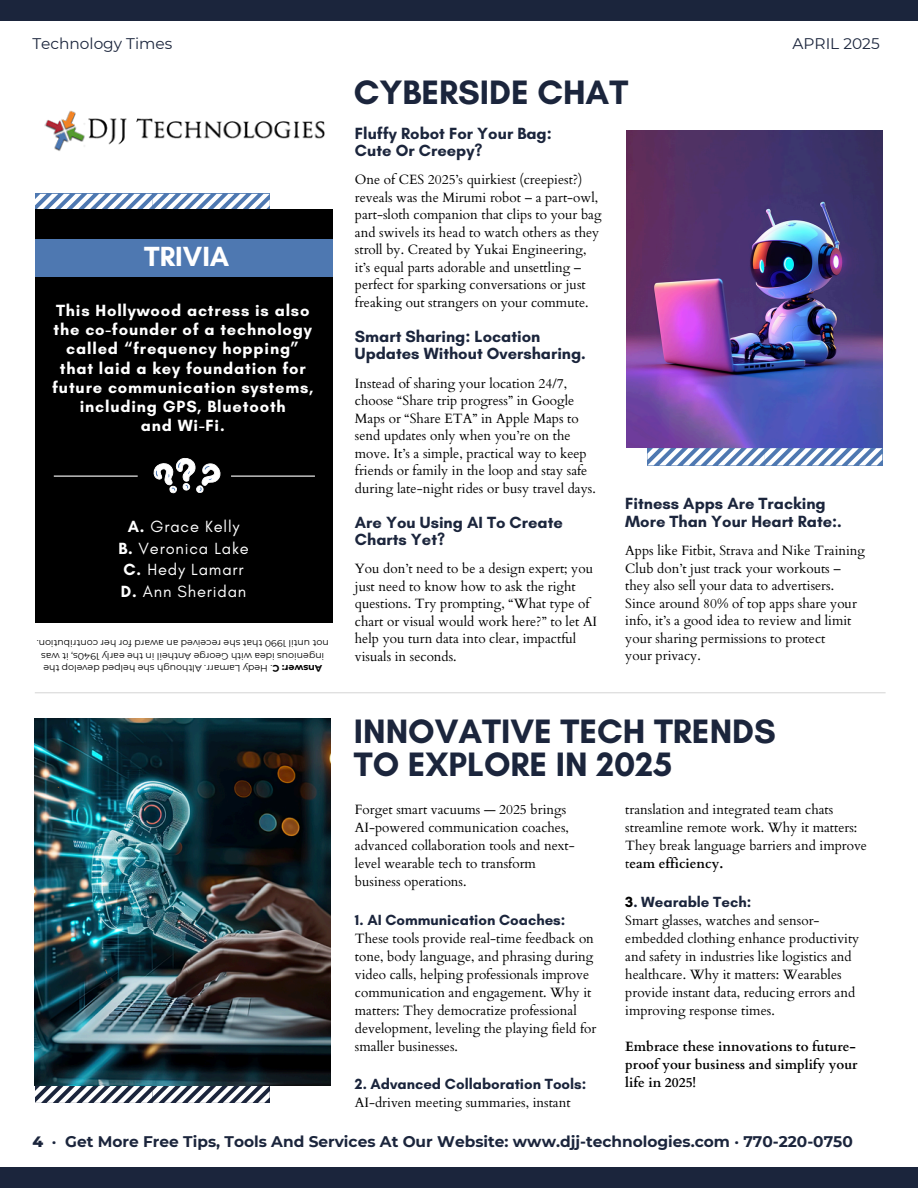
<style>
.page{position:relative;width:918px;height:1188px;background:#fff}
.page>*{position:absolute;margin:0;border:0;box-sizing:border-box;transform-origin:0 0}
.t1{font:700 34.5px/33.8px "Glacial Indifference";color:#1b253c}
.t2{font:700 28.2px "Glacial Indifference";color:#fff}
.t3{font:700 16.5px/19.2px "Glacial Indifference";letter-spacing:.05em;color:#fff;text-align:center}
.t4{font:700 16.5px/17.5px "Glacial Indifference";color:#1b253c}
.t5{font:16.5px/21.3px "Glacial Indifference";letter-spacing:.05em;color:#fff;text-align:center}
.t6{font:700 15.45px "Montserrat";color:#1b253c}
.t7{font:15.45px "Montserrat";color:#1b253c}
.t8{font:700 15px "Glacial Indifference";color:#1b253c}
.t9{font:13.5px/17.5px "Cardo";color:#000}
.t10{font:700 13.5px/18px "Cardo";color:#000}
.t11{font:9.45px/12.6px "Montserrat";color:#000;text-align:center}
.s1{font-weight:700}
.s2{color:#000}
.s3{font-weight:800}
</style>
<div class="page">
<div style="left:0;top:1px;width:918px;height:20px;background:#1b253c"></div>
<div style="left:0;top:1168px;width:918px;height:20px;background:#1b253c"></div>
<hr style="left:35px;top:692px;width:851px;height:1px;background:#d9d9d9">
<svg style="left:648px;top:448px;width:234px;height:17px"></svg>
<img style="left:626px;top:131px;width:257px;height:317px">
<svg style="left:35px;top:194px;width:235px;height:15px"></svg>
<div style="left:35px;top:209px;width:297px;height:414px;background:#000"></div>
<svg style="left:153px;top:458px;width:68px;height:36px"></svg>
<hr style="left:54px;top:476px;width:84px;height:1px;background:#fff">
<hr style="left:231px;top:476px;width:84px;height:1px;background:#fff">
<div style="left:35px;top:239px;width:297px;height:38px;background:#4e78b1"></div>
<svg style="left:35px;top:1086px;width:235px;height:17px"></svg>
<img style="left:35px;top:718px;width:296px;height:368px">
<img style="left:44px;top:110px;width:280px;height:41px">
<p class="t7" style="left:32px;top:34px;width:141px">Technology Times</p>
<p class="t7" style="left:793px;top:34px;width:89px">APRIL 2025</p>
<p class="t2" style="left:144px;top:240px;width:87px">TRIVIA</p>
<p class="t3" style="left:52px;top:301px;width:263px">This Hollywood actress is also the co-founder of a technology called “frequency hopping” that laid a key foundation for future communication systems, including GPS, Bluetooth<br>and Wi-Fi.</p>
<p class="t5" style="left:118px;top:516px;width:132px"><span class="s1">A.</span> Grace Kelly<br><span class="s1">B.</span> Veronica Lake<br><span class="s1">C.</span> Hedy Lamarr<br><span class="s1">D.</span> Ann Sheridan</p>
<h1 class="t11" style="left:329px;top:675px;width:294px;rotate:-180deg"><span class="s1">A n ws e C: r</span> H. e d y ma L A. r r a ht l o u g h hs e h e p l e d d e ev o l p ht e<br>ni g e n oi u s di e a w ht i G e o gr e A n ht e ni l i ht e e y l ra 91 4 0 t i , s w sa<br>n o t u n 9 1 l i t 9 0 ht t a hs e er ec ev i d na wa dr a o f r h e r oc n b i r t u o i t n .</h1>
<h3 class="t1" style="left:354px;top:75px;width:276px">CYBERSIDE CHAT</h3>
<h2 class="t4" style="left:355px;top:124px;width:198px">Fluffy Robot For Your Bag:<br>Cute Or Creepy?</h2>
<h4 class="t9" style="left:355px;top:171px;width:248px">One of CES 2025’s quirkiest (creepiest?) reveals was the Mirumi robot – a part-owl, part-sloth companion that clips to your bag and swivels its head to watch others as they stroll by. Created by Yukai Engineering, it’s equal parts adorable and unsettling – perfect for sparking conversations or just freaking out strangers on your commute.</h4>
<p class="t4" style="left:355px;top:327px;width:232px">Smart Sharing: Location<br>Updates Without Oversharing.</p>
<p class="t9" style="left:355px;top:375px;width:242px">Instead of sharing your location 24/7, choose “Share trip progress” in Google Maps or “Share ETA” in Apple Maps to send updates only when you’re on the move. It’s a simple, practical way to keep friends or family in the loop and stay safe during late-night rides or busy travel days.</p>
<h5 class="t4" style="left:355px;top:513px;width:209px">Are You Using AI To Create<br>Charts Yet?</h5>
<p class="t9" style="left:355px;top:560px;width:244px">You don’t need to be a design expert; you just need to know how to ask the right questions. Try prompting, “What type of chart or visual would work here?” to let AI help you turn data into clear, impactful visuals in seconds.</p>
<h4 class="t4" style="left:625px;top:495px;width:218px">Fitness Apps Are Tracking<br>More Than Your Heart Rate:.</h4>
<p class="t9" style="left:625px;top:542px;width:241px">Apps like Fitbit, Strava and Nike Training Club don’t just track your workouts – they also sell your data to advertisers.<br>Since around 80% of top apps share your info, it’s a good idea to review and limit your sharing permissions to protect<br>your privacy.</p>
<h5 class="t1" style="left:354px;top:714px;width:424px">INNOVATIVE TECH TRENDS<br>TO EXPLORE IN 2025</h5>
<p class="t9" style="left:355px;top:801px;width:213px">Forget smart vacuums — 2025 brings</p>
<p class="t9" style="left:355px;top:819px;width:221px;line-height:18px">AI-powered communication coaches, advanced collaboration tools and next&shy;level wearable tech to transform business operations.</p>
<p class="t8" style="left:355px;top:910px;width:212px">1. AI Communication Coaches:</p>
<p class="t9" style="left:355px;top:929px;width:243px;line-height:18px">These tools provide real-time feedback on tone, body language, and phrasing during video calls, helping professionals improve communication and engagement. Why it matters: They democratize professional development, leveling the playing field for smaller businesses.</p>
<h4 class="t8" style="left:355px;top:1075px;width:233px">2. Advanced Collaboration Tools:</h4>
<p class="t9" style="left:355px;top:1094px;width:217px">AI-driven meeting summaries, instant</p>
<h4 class="t9" style="left:625px;top:801px;width:243px;line-height:18px">translation and integrated team chats streamline remote work. Why it matters:<br>They break language barriers and improve t<span class="s1">eam efficiency.</span></h4>
<p class="t8" style="left:625px;top:892px;width:128px"><span class="s2">3</span>. Wearable Tech:</p>
<p class="t9" style="left:625px;top:911px;width:236px;line-height:18px">Smart glasses, watches and sensor&shy;embedded clothing enhance productivity and safety in industries like logistics and healthcare. Why it matters: Wearables provide instant data, reducing errors and improving response times.</p>
<h4 class="t10" style="left:625px;top:1037px;width:234px">Embrace these innovations to future&shy;proof your business and simplify your life in 2025!</h4>
<p class="t6" style="left:32px;top:1132px;width:822px"><span class="s3">4</span> · Get More Free Tips, Tools And Services At Our Website: www.djj-technologies.com · 770-220-0750</p>
</div>
